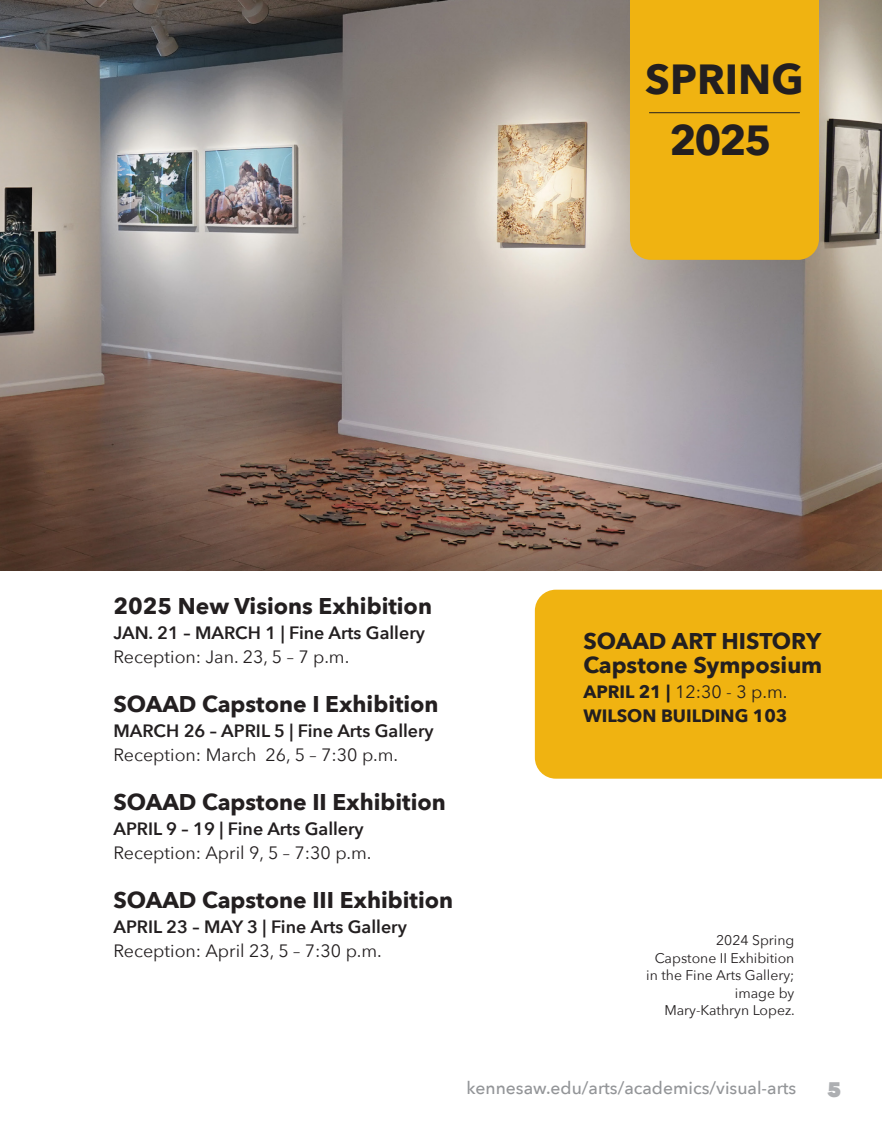
<style>
.page{position:relative;width:882px;height:1134px;background:#fff}
.page>*{position:absolute;margin:0;border:0;box-sizing:border-box;transform-origin:0 0}
.Body_Text{font:700 42px "Avenir Next";color:#231f20}
.t1{font:700 22.75px "Avenir Next";color:#231f20}
.Body_Text-2{font:800 21px "Avenir Next";color:#adafb2}
.Body_Text-3{font:17.85px "Avenir Next";color:#231f20}
.t2{font:600 17.85px "Avenir Next";color:#231f20}
.t3{font:700 17.85px "Avenir Next";color:#231f20}
.Body_Text-4{font:500 17.5px "Avenir Next";color:#939598}
.Body_Text-5{font:14px/17.5px "Avenir Next";color:#231f20;text-align:right}
.s1{font-weight:700}
</style>
<div class="page">
<img style="left:0;top:0;width:882px;height:570px">
<div style="left:630px;top:0;width:189px;height:260px;background:#f0b311"></div>
<div style="left:535px;top:590px;width:347px;height:189px;background:#f0b311"></div>
<hr style="left:649px;top:112px;width:151px;height:1px;background:#231f20">
<p class="Body_Text" style="left:645px;top:43px;width:160px">SPRING</p>
<p class="Body_Text" style="left:670px;top:104px;width:104px">2025</p>
<p class="t1" style="left:113px;top:587px;width:320px">2025 New Visions Exhibition</p>
<p class="t2" style="left:113px;top:617px;width:313px">JAN. 21 – MARCH 1 | Fine Arts Gallery</p>
<p class="Body_Text-3" style="left:113px;top:642px;width:237px">Reception: Jan. 23, 5 – 7 p.m.</p>
<p class="t1" style="left:113px;top:685px;width:327px">SOAAD Capstone I Exhibition</p>
<p class="t2" style="left:113px;top:715px;width:322px">MARCH 26 – APRIL 5 | Fine Arts Gallery</p>
<p class="Body_Text-3" style="left:113px;top:740px;width:286px">Reception: March 26, 5 – 7:30 p.m.</p>
<p class="t1" style="left:113px;top:783px;width:334px">SOAAD Capstone II Exhibition</p>
<p class="t2" style="left:113px;top:813px;width:252px">APRIL 9 – 19 | Fine Arts Gallery</p>
<p class="Body_Text-3" style="left:113px;top:838px;width:260px">Reception: April 9, 5 – 7:30 p.m.</p>
<p class="t1" style="left:113px;top:881px;width:341px">SOAAD Capstone III Exhibition</p>
<p class="t2" style="left:113px;top:911px;width:295px">APRIL 23 – MAY 3 | Fine Arts Gallery</p>
<p class="Body_Text-3" style="left:113px;top:936px;width:270px">Reception: April 23, 5 – 7:30 p.m.</p>
<p class="t1" style="left:583px;top:621px;width:239px">SOAAD ART HISTORY</p>
<p class="t1" style="left:583px;top:645px;width:240px">Capstone Symposium</p>
<p class="Body_Text-3" style="left:583px;top:676px;width:206px"><span class="s1">APRIL 21 |</span> 12:30 - 3 p.m.</p>
<p class="t3" style="left:583px;top:700px;width:206px">WILSON BUILDING 103</p>
<p class="Body_Text-5" style="left:716px;top:931px;width:80px">2024 Spring</p>
<p class="Body_Text-5" style="left:646px;top:948px;width:150px">Capstone II Exhibition in the Fine Arts Gallery; image by</p>
<p class="Body_Text-5" style="left:664px;top:1001px;width:132px">Mary-Kathryn Lopez.</p>
<p class="Body_Text-4" style="left:467px;top:1073px;width:331px">kennesaw.edu/arts/academics/visual-arts</p>
<p class="Body_Text-2" style="left:827px;top:1077px;width:16px">5</p>
</div>
